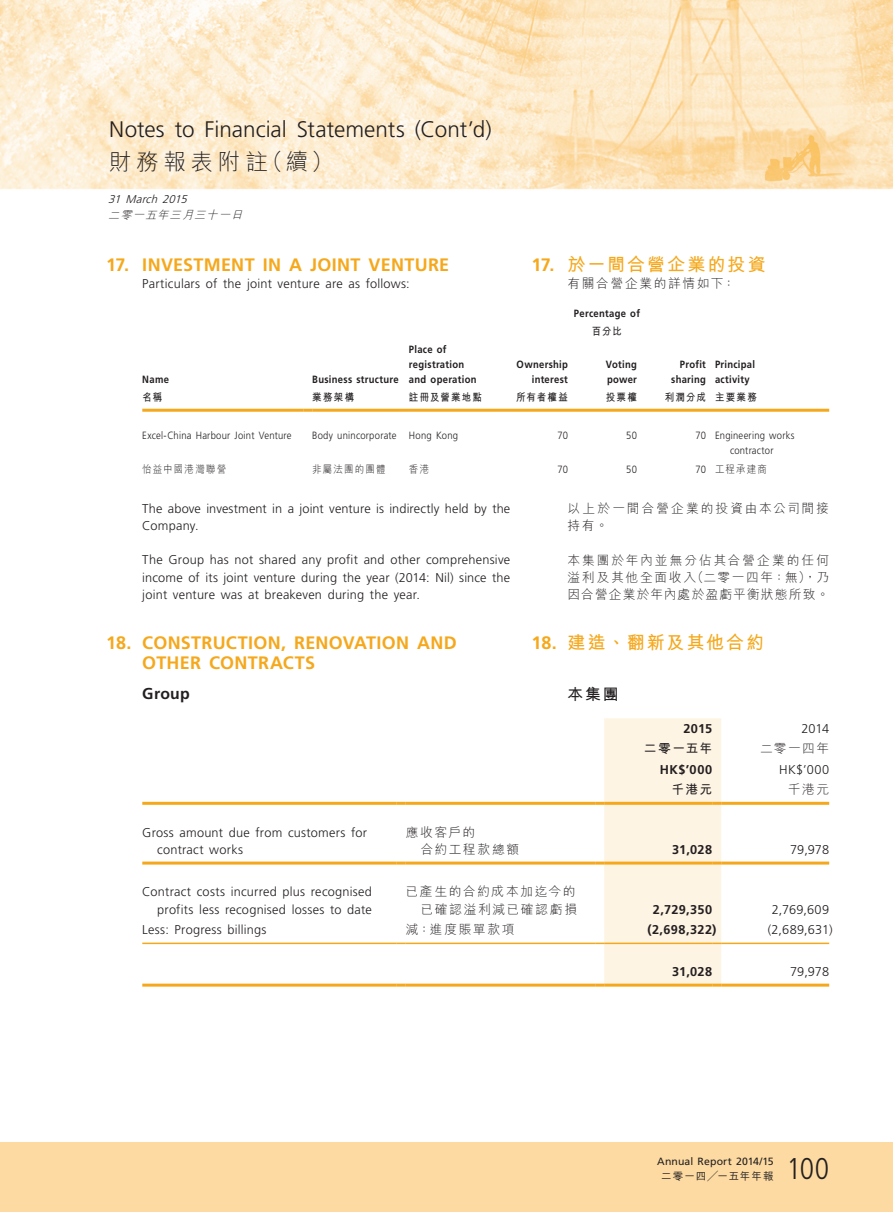
<style>
.page{position:relative;width:893px;height:1212px;background:#fff}
.page>*{position:absolute;margin:0;border:0;box-sizing:border-box;transform-origin:0 0}
.t1{font:300 condensed 30px "Frutiger LT Std";color:#231f20}
.t2{font:300 22.5px "Frutiger LT Std";color:#231f20}
.t3{font:300 22.5px "M Hei HK";letter-spacing:.215em;color:#231f20}
._03_H1{font:700 18px/20.2px "Frutiger LT Std";letter-spacing:.015em;color:#f5a81c}
._03_H1-2{font:700 18px "M Hei HK";letter-spacing:.11em;color:#f5a81c}
._04___H2{font:700 15.75px "Frutiger LT Std";letter-spacing:.015em;color:#231f20}
._04___H2-2{font:700 15.75px "M Hei HK";color:#231f20}
._12___P2{font:300 12.75px/17.2px "Frutiger LT Std";letter-spacing:.015em;color:#231f20}
._15_Table_Stub{font:300 12.75px/17.2px "Frutiger LT Std";letter-spacing:.02em;color:#231f20}
._12___P2-2{font:300 12.75px/17.2px "M Hei HK";letter-spacing:.13em;color:#231f20;text-align:justify}
._31_table_tab_6pt{font:700 12.75px "Frutiger LT Std";letter-spacing:.025em;color:#231f20}
._31_table_tab_6pt-2{font:300 12.75px "Frutiger LT Std";letter-spacing:.005em;color:#231f20}
._15_Table_Stub-2{font:300 12.75px/17.2px "M Hei HK";letter-spacing:.13em;color:#231f20}
._12___P2-3{font:300 12.75px/17.2px "M Hei HK";letter-spacing:.155em;color:#231f20}
._31_table_tab_6pt-3{font:700 12.75px "M Hei HK";letter-spacing:.1em;color:#231f20}
._31_table_tab_6pt-4{font:300 12.75px "M Hei HK";letter-spacing:.11em;color:#231f20}
.t4{font:italic 300 11.25px "Frutiger LT Std";color:#231f20}
.t5{font:italic 300 11.25px "M Hei HK";color:#231f20}
._29_Table_Stub__Note{font:300 10.5px/15px "Frutiger LT Std";letter-spacing:.025em;color:#231f20;text-align:center;scale:.9 1}
._29_Table_Stub__Note-2{font:700 10.5px/15px "Frutiger LT Std";letter-spacing:.035em;color:#231f20;scale:.9 1}
._02_Note_Text{font:700 10.5px/15px "Frutiger LT Std";letter-spacing:.03em;color:#231f20;text-align:right;scale:.9 1}
._29_Table_Stub__Note-3{font:300 10.5px "M Hei HK";letter-spacing:.13em;color:#231f20;scale:.9 1}
.t6{font:10.5px "Frutiger LT Std";letter-spacing:.01em;color:#231f20}
._29_Table_Stub__Note-4{font:700 10.5px "M Hei HK";letter-spacing:.14em;color:#231f20;scale:.9 1}
._02_Note_Text-2{font:700 10.5px "M Hei HK";letter-spacing:.13em;color:#231f20;scale:.9 1}
._02_Note_Text-3{font:300 10.5px "Frutiger LT Std";letter-spacing:.005em;color:#231f20;scale:.9 1}
.t7{font:500 10.5px "M Hei HK";letter-spacing:.105em;color:#231f20}
.s1{font-family:"Frutiger LT Std"}
</style>
<div class="page">
<div style="left:0;top:1142px;width:893px;height:70px;background:#fcdaa1"></div>
<img style="left:0;top:0;width:893px;height:190px">
<hr style="left:142px;top:409px;width:161px;height:3px;background:#f5a81c">
<svg style="left:303px;top:409px;width:9px;height:3px"></svg>
<hr style="left:312px;top:409px;width:88px;height:3px;background:#f5a81c">
<svg style="left:400px;top:409px;width:9px;height:3px"></svg>
<hr style="left:409px;top:409px;width:90px;height:3px;background:#f5a81c">
<svg style="left:499px;top:409px;width:9px;height:3px"></svg>
<hr style="left:508px;top:409px;width:60px;height:3px;background:#f5a81c">
<svg style="left:568px;top:409px;width:9px;height:3px"></svg>
<hr style="left:577px;top:409px;width:60px;height:3px;background:#f5a81c">
<svg style="left:637px;top:409px;width:9px;height:3px"></svg>
<hr style="left:646px;top:409px;width:60px;height:3px;background:#f5a81c">
<svg style="left:706px;top:409px;width:9px;height:3px"></svg>
<hr style="left:715px;top:409px;width:114px;height:3px;background:#f5a81c">
<hr style="left:142px;top:802px;width:255px;height:3px;background:#f5a81c">
<svg style="left:397px;top:802px;width:9px;height:3px"></svg>
<hr style="left:406px;top:802px;width:189px;height:3px;background:#f5a81c">
<hr style="left:721px;top:802px;width:108px;height:3px;background:#f5a81c">
<hr style="left:142px;top:983px;width:255px;height:3px;background:#f5a81c">
<svg style="left:397px;top:983px;width:9px;height:3px"></svg>
<hr style="left:406px;top:983px;width:189px;height:3px;background:#f5a81c">
<hr style="left:721px;top:983px;width:108px;height:3px;background:#f5a81c">
<hr style="left:142px;top:942px;width:255px;height:2px;background:#f5a81c">
<svg style="left:397px;top:942px;width:9px;height:2px"></svg>
<hr style="left:406px;top:942px;width:189px;height:2px;background:#f5a81c">
<hr style="left:721px;top:942px;width:108px;height:2px;background:#f5a81c">
<hr style="left:142px;top:861px;width:255px;height:3px;background:#f5a81c">
<svg style="left:397px;top:861px;width:9px;height:3px"></svg>
<hr style="left:406px;top:861px;width:189px;height:3px;background:#f5a81c">
<svg style="left:595px;top:718px;width:126px;height:268px;background:#fdf2de"></svg>
<hr style="left:721px;top:861px;width:108px;height:3px;background:#f5a81c">
<h2 class="t2" style="left:109px;top:116px;width:384px">Notes to Financial Statements (Cont’d)</h2>
<h2 class="t3" style="left:109px;top:145px;width:226px">財務報表附註（續）</h2>
<p class="t4" style="left:108px;top:193px;width:84px">31 March 2015</p>
<p class="t5" style="left:108px;top:207px;width:140px">二零一五年三月三十一日</p>
<p class="_03_H1" style="left:106px;top:255px;width:344px">17. INVESTMENT IN A JOINT VENTURE</p>
<p class="_12___P2" style="left:142px;top:276px;width:269px">Particulars of the joint venture are as follows:</p>
<p class="_29_Table_Stub__Note-2" style="left:142px;top:372px;width:31px">Name</p>
<p class="_29_Table_Stub__Note-2" style="left:312px;top:372px;width:98px">Business structure</p>
<p class="_29_Table_Stub__Note-2" style="left:409px;top:342px;width:77px">Place of registration and operation</p>
<p class="_03_H1-2" style="left:531px;top:252px;width:236px"><span class="s1">17.</span> 於一間合營企業的投資</p>
<p class="_12___P2-2" style="left:567px;top:275px;width:169px">有關合營企業的詳情如下：</p>
<p class="_02_Note_Text" style="left:574px;top:306px;width:75px">Percentage of</p>
<p class="_02_Note_Text-2" style="left:592px;top:323px;width:35px">百分比</p>
<p class="_02_Note_Text" style="left:517px;top:357px;width:59px">Ownership interest</p>
<p class="_02_Note_Text" style="left:606px;top:357px;width:36px;text-align:left">Voting power</p>
<p class="_02_Note_Text" style="left:671px;top:357px;width:40px">Profit sharing</p>
<p class="_29_Table_Stub__Note-2" style="left:715px;top:357px;width:46px">Principal activity</p>
<p class="_29_Table_Stub__Note-4" style="left:142px;top:390px;width:24px">名稱</p>
<p class="_29_Table_Stub__Note-4" style="left:312px;top:390px;width:48px">業務架構</p>
<p class="_29_Table_Stub__Note-4" style="left:409px;top:390px;width:83px">註冊及營業地點</p>
<p class="_02_Note_Text-2" style="left:516px;top:390px;width:59px">所有者權益</p>
<p class="_02_Note_Text-2" style="left:606px;top:390px;width:36px">投票權</p>
<p class="_02_Note_Text-2" style="left:665px;top:390px;width:47px">利潤分成</p>
<p class="_29_Table_Stub__Note-4" style="left:715px;top:390px;width:48px">主要業務</p>
<p class="_29_Table_Stub__Note" style="left:142px;top:428px;width:167px">Excel-China Harbour Joint Venture</p>
<p class="_29_Table_Stub__Note" style="left:312px;top:428px;width:95px">Body unincorporate</p>
<p class="_29_Table_Stub__Note" style="left:409px;top:428px;width:56px">Hong Kong</p>
<p class="_02_Note_Text-3" style="left:557px;top:430px;width:13px">70</p>
<p class="_02_Note_Text-3" style="left:626px;top:430px;width:13px">50</p>
<p class="_02_Note_Text-3" style="left:695px;top:430px;width:13px">70</p>
<p class="_29_Table_Stub__Note" style="left:715px;top:428px;width:90px">Engineering works contractor</p>
<p class="_29_Table_Stub__Note-3" style="left:142px;top:461px;width:95px">怡益中國港灣聯營</p>
<p class="_29_Table_Stub__Note-3" style="left:312px;top:461px;width:83px">非屬法團的團體</p>
<p class="_29_Table_Stub__Note-3" style="left:409px;top:461px;width:24px">香港</p>
<p class="_02_Note_Text-3" style="left:557px;top:463px;width:13px">70</p>
<p class="_02_Note_Text-3" style="left:626px;top:463px;width:13px">50</p>
<p class="_02_Note_Text-3" style="left:695px;top:463px;width:13px">70</p>
<p class="_29_Table_Stub__Note-3" style="left:715px;top:461px;width:59px">工程承建商</p>
<p class="_12___P2" style="left:142px;top:500px;width:369px">The above investment in a joint venture is indirectly held by the<br>Company.</p>
<p class="_12___P2" style="left:142px;top:551px;width:369px;text-align:justify">The Group has not shared any profit and other comprehensive income of its joint venture during the year (2014: Nil) since the joint venture was at breakeven during the year.</p>
<p class="_03_H1" style="left:142px;top:633px;width:316px;text-indent:-36px">18. CONSTRUCTION, RENOVATION AND<br>OTHER CONTRACTS</p>
<p class="_04___H2" style="left:142px;top:685px;width:49px">Group</p>
<p class="_31_table_tab_6pt" style="left:683px;top:721px;width:30px">2015</p>
<p class="_31_table_tab_6pt-2" style="left:801px;top:721px;width:29px">2014</p>
<p class="_31_table_tab_6pt-3" style="left:644px;top:739px;width:70px">二零一五年</p>
<p class="_31_table_tab_6pt-4" style="left:760px;top:739px;width:71px">二零一四年</p>
<p class="_31_table_tab_6pt" style="left:660px;top:762px;width:54px">HK$’000</p>
<p class="_31_table_tab_6pt-2" style="left:779px;top:762px;width:52px">HK$’000</p>
<p class="_31_table_tab_6pt-3" style="left:671px;top:780px;width:42px">千港元</p>
<p class="_31_table_tab_6pt-4" style="left:788px;top:780px;width:43px">千港元</p>
<p class="_15_Table_Stub" style="left:157px;top:824px;width:211px;text-indent:-15px">Gross amount due from customers for contract works</p>
<p class="_15_Table_Stub-2" style="left:421px;top:823px;width:100px;text-indent:-15px">應收客戶的<br>合約工程款總額</p>
<p class="_12___P2-3" style="left:567px;top:499px;width:263px">以上於一間合營企業的投資由本公司間接持有。</p>
<p class="_12___P2-2" style="left:567px;top:551px;width:263px">本集團於年內並無分佔其合營企業的任何溢利及其他全面收入（二零一四年：無），乃因合營企業於年內處於盈虧平衡狀態所致。</p>
<p class="_03_H1-2" style="left:531px;top:630px;width:234px"><span class="s1">18.</span> 建造、翻新及其他合約</p>
<p class="_04___H2-2" style="left:568px;top:682px;width:53px">本集團</p>
<p class="_31_table_tab_6pt" style="left:672px;top:842px;width:42px">31,028</p>
<p class="_31_table_tab_6pt-2" style="left:790px;top:842px;width:41px">79,978</p>
<p class="_15_Table_Stub" style="left:142px;top:884px;width:231px;text-align:right">Contract costs incurred plus recognised profits less recognised losses to date</p>
<p class="_15_Table_Stub-2" style="left:406px;top:883px;width:173px;text-align:right">已產生的合約成本加迄今的已確認溢利減已確認虧損</p>
<p class="_31_table_tab_6pt" style="left:653px;top:902px;width:61px">2,729,350</p>
<p class="_31_table_tab_6pt-2" style="left:772px;top:902px;width:59px">2,769,609</p>
<p class="_15_Table_Stub" style="left:142px;top:921px;width:126px">Less: Progress billings</p>
<p class="_15_Table_Stub-2" style="left:406px;top:920px;width:110px">減：進度賬單款項</p>
<p class="_31_table_tab_6pt" style="left:647px;top:922px;width:70px">(2,698,322)</p>
<p class="_31_table_tab_6pt-2" style="left:768px;top:922px;width:67px">(2,689,631)</p>
<p class="_31_table_tab_6pt" style="left:672px;top:964px;width:42px">31,028</p>
<p class="_31_table_tab_6pt-2" style="left:790px;top:964px;width:41px">79,978</p>
<p class="t6" style="left:657px;top:1155px;width:118px">Annual Report 2014/15</p>
<p class="t7" style="left:661px;top:1168px;width:114px">二零一四╱一五年年報</p>
<p class="t1" style="left:787px;top:1151px;width:44px">100</p>
</div>
